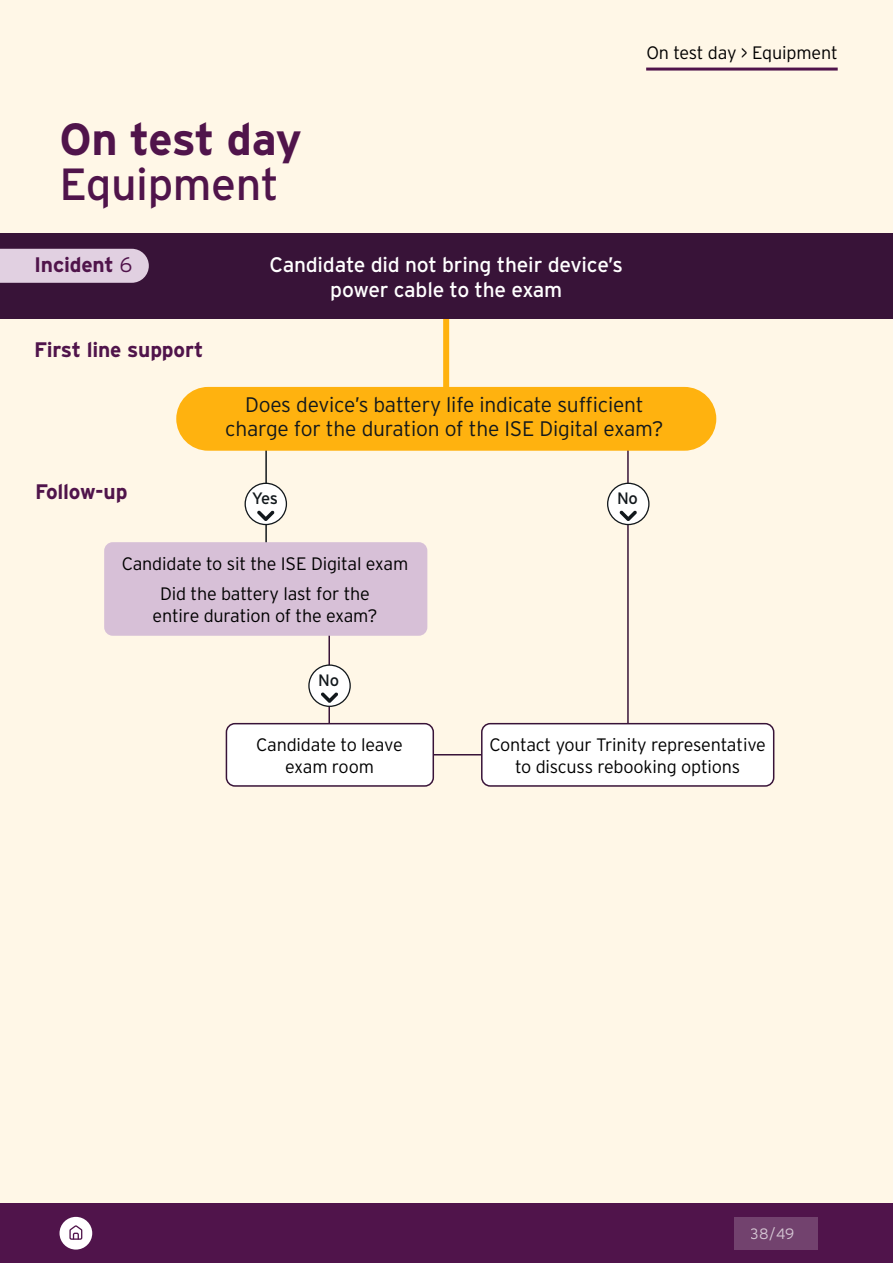
<style>
.page{position:relative;width:893px;height:1263px;background:#fff}
.page>*{position:absolute;margin:0;border:0;box-sizing:border-box;transform-origin:0 0}
.t1{font:700 45px "Interstate";letter-spacing:-.02em;color:#50144b}
.t2{font:45px "Interstate";letter-spacing:-.01em;color:#50144b}
.t3{font:300 21px/24px "Interstate";letter-spacing:-.01em;color:#12181c;text-align:center}
.t4{font:21px/25.5px "Interstate";letter-spacing:-.01em;color:#fff;text-align:center}
.t5{font:700 21px "Interstate";letter-spacing:-.01em;color:#50144b}
.t6{font:300 18px/21.6px "Interstate";letter-spacing:-.01em;color:#000;text-align:center}
.t7{font:16.5px "Interstate";letter-spacing:-.015em;color:#12181c}
.t8{font:300 15px "Interstate";color:#fff}
.s1{font-weight:300}
</style>
<div class="page">
<div style="left:0;top:0;width:893px;height:1203px;background:#fff7e7"></div>
<hr style="left:379px;top:754px;width:111px;height:1px;background:#381338">
<div style="left:443px;top:298px;width:6px;height:93px;background:#ffb20f"></div>
<div style="left:0;top:234px;width:893px;height:85px;background:#381338"></div>
<div style="left:0;top:249px;width:149px;height:34px;background:#e1d0e1"></div>
<hr style="left:627px;top:409px;width:2px;height:334px;background:#381338">
<hr style="left:265px;top:442px;width:2px;height:111px;background:#12181c">
<div style="left:245px;top:483px;width:41px;height:41px;background:#fff;border-radius:50%"></div>
<div style="left:245px;top:483px;width:42px;height:42px;border:1px solid #12181c;border-radius:50%"></div>
<svg style="left:257px;top:510px;width:17px;height:11px"></svg>
<div style="left:608px;top:483px;width:41px;height:41px;background:#fff;border-radius:50%"></div>
<div style="left:607px;top:483px;width:42px;height:42px;border:1px solid #12181c;border-radius:50%"></div>
<svg style="left:620px;top:510px;width:17px;height:11px"></svg>
<div style="left:482px;top:724px;width:292px;height:62px;background:#fff;border-radius:9px"></div>
<div style="left:481px;top:723px;width:293px;height:64px;border:2px solid #381338;border-radius:9px"></div>
<div style="left:176px;top:387px;width:540px;height:64px;background:#ffb20f;border-radius:32px"></div>
<hr style="left:328px;top:631px;width:2px;height:98px;background:#381338">
<div style="left:309px;top:665px;width:41px;height:41px;background:#fff;border-radius:50%"></div>
<div style="left:308px;top:664px;width:43px;height:43px;border:1px solid #12181c;border-radius:50%"></div>
<svg style="left:321px;top:692px;width:17px;height:11px"></svg>
<div style="left:104px;top:542px;width:323px;height:94px;background:#d7c0d7;border-radius:9px"></div>
<div style="left:226px;top:724px;width:207px;height:62px;background:#fff;border-radius:9px"></div>
<div style="left:226px;top:723px;width:208px;height:64px;border:2px solid #381338;border-radius:9px"></div>
<hr style="left:646px;top:68px;width:192px;height:3px;background:#50144b">
<div style="left:0;top:1203px;width:893px;height:60px;background:#50144b"></div>
<div style="left:60px;top:1217px;width:32px;height:32px;background:#fff;border-radius:50%"></div>
<svg style="left:69px;top:1225px;width:14px;height:15px"></svg>
<div style="left:734px;top:1217px;width:83px;height:32px;background:#72426e"></div>
<h1 class="t1" style="left:60px;top:114px;width:244px">On test day</h1>
<h1 class="t2" style="left:60px;top:159px;width:221px">Equipment</h1>
<p class="t5" style="left:34px;top:253px;width:100px">Incident <span class="s1">6</span></p>
<p class="t5" style="left:34px;top:338px;width:171px">First line support</p>
<p class="t4" style="left:269px;top:252px;width:355px">Candidate did not bring their device’s power cable to the exam</p>
<p class="t6" style="left:646px;top:42px;width:193px">On test day &gt; Equipment</p>
<p class="t3" style="left:225px;top:393px;width:440px">Does device’s battery life indicate sufficient charge for the duration of the ISE Digital exam?</p>
<p class="t5" style="left:35px;top:480px;width:94px">Follow-up</p>
<p class="t7" style="left:252px;top:489px;width:28px">Yes</p>
<p class="t7" style="left:617px;top:489px;width:23px">No</p>
<p class="t6" style="left:122px;top:549px;width:288px;line-height:30.2px">Candidate to sit the ISE Digital exam<br>Did the battery last for the</p>
<p class="t6" style="left:153px;top:605px;width:226px">entire duration of the exam?</p>
<p class="t7" style="left:318px;top:671px;width:23px">No</p>
<p class="t6" style="left:256px;top:734px;width:148px">Candidate to leave exam room</p>
<p class="t6" style="left:489px;top:734px;width:278px">Contact your Trinity representative to discuss rebooking options</p>
<p class="t8" style="left:751px;top:1225px;width:45px">38/49</p>
</div>
